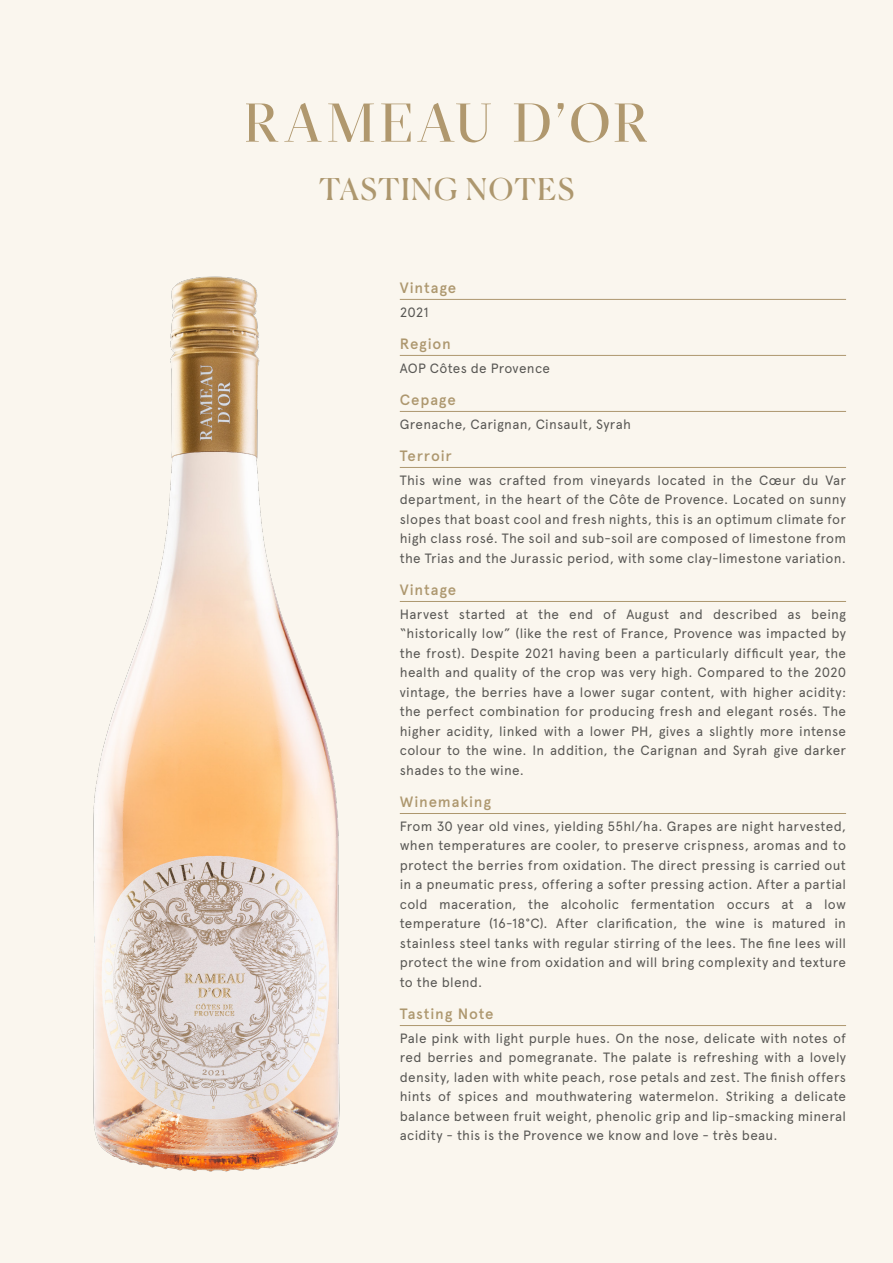
<style>
.page{position:relative;width:893px;height:1263px;background:#faf6ee}
.page>*{position:absolute;margin:0;border:0;box-sizing:border-box;transform-origin:0 0}
.Tastinh_notes_H1{font:30px "Canela";letter-spacing:.055em;color:#ad976e}
.Tasting_Notes_Headin{font:500 15px "Apercu Pro";letter-spacing:.055em;color:#ad976e}
.Tasting_notes_-_body{font:13.5px/19.5px "Apercu";letter-spacing:.02em;color:#585754;text-align:justify}
</style>
<div class="page">
<img style="left:93px;top:276px;width:247px;height:896px">
<hr style="left:400px;top:299px;width:446px;height:1px;background:#ad976e">
<hr style="left:400px;top:355px;width:446px;height:1px;background:#ad976e">
<hr style="left:400px;top:411px;width:446px;height:1px;background:#ad976e">
<hr style="left:400px;top:467px;width:446px;height:1px;background:#ad976e">
<hr style="left:400px;top:601px;width:446px;height:1px;background:#ad976e">
<hr style="left:400px;top:813px;width:446px;height:1px;background:#ad976e">
<hr style="left:400px;top:1025px;width:446px;height:1px;background:#ad976e">
<svg style="left:246px;top:104px;width:32px;height:38px"></svg>
<svg style="left:284px;top:103px;width:38px;height:39px"></svg>
<svg style="left:328px;top:104px;width:46px;height:38px"></svg>
<svg style="left:381px;top:104px;width:30px;height:38px"></svg>
<svg style="left:417px;top:103px;width:74px;height:40px"></svg>
<svg style="left:514px;top:103px;width:36px;height:39px"></svg>
<svg style="left:558px;top:103px;width:6px;height:14px"></svg>
<svg style="left:571px;top:103px;width:37px;height:40px"></svg>
<svg style="left:615px;top:104px;width:32px;height:38px"></svg>
<p class="Tastinh_notes_H1" style="left:319px;top:166px;width:257px">TASTING NOTES</p>
<p class="Tasting_Notes_Headin" style="left:400px;top:276px;width:58px">Vintage</p>
<p class="Tasting_notes_-_body" style="left:400px;top:302px;width:30px">2021</p>
<p class="Tasting_Notes_Headin" style="left:400px;top:332px;width:53px">Region</p>
<p class="Tasting_notes_-_body" style="left:400px;top:358px;width:152px">AOP Côtes de Provence</p>
<p class="Tasting_Notes_Headin" style="left:400px;top:388px;width:57px">Cepage</p>
<p class="Tasting_notes_-_body" style="left:400px;top:414px;width:233px">Grenache, Carignan, Cinsault, Syrah</p>
<p class="Tasting_Notes_Headin" style="left:400px;top:444px;width:53px">Terroir</p>
<p class="Tasting_notes_-_body" style="left:400px;top:470px;width:448px">This wine was crafted from vineyards located in the Cœur du Var department, in the heart of the Côte de Provence. Located on sunny slopes that boast cool and fresh nights, this is an optimum climate for high class rosé. The soil and sub-soil are composed of limestone from the Trias and the Jurassic period, with some clay-limestone variation.</p>
<p class="Tasting_Notes_Headin" style="left:400px;top:578px;width:58px">Vintage</p>
<p class="Tasting_notes_-_body" style="left:400px;top:604px;width:448px">Harvest started at the end of August and described as being “historically low” (like the rest of France, Provence was impacted by the frost). Despite 2021 having been a particularly difficult year, the health and quality of the crop was very high. Compared to the 2020 vintage, the berries have a lower sugar content, with higher acidity: the perfect combination for producing fresh and elegant rosés. The higher acidity, linked with a lower PH, gives a slightly more intense colour to the wine. In addition, the Carignan and Syrah give darker shades to the wine.</p>
<p class="Tasting_Notes_Headin" style="left:400px;top:790px;width:93px">Winemaking</p>
<p class="Tasting_notes_-_body" style="left:400px;top:816px;width:448px">From 30 year old vines, yielding 55hl/ha. Grapes are night harvested, when temperatures are cooler, to preserve crispness, aromas and to protect the berries from oxidation. The direct pressing is carried out in a pneumatic press, offering a softer pressing action. After a partial cold maceration, the alcoholic fermentation occurs at a low temperature (16-18°C). After clarification, the wine is matured in stainless steel tanks with regular stirring of the lees. The fine lees will protect the wine from oxidation and will bring complexity and texture to the blend.</p>
<p class="Tasting_Notes_Headin" style="left:400px;top:1002px;width:95px">Tasting Note</p>
<p class="Tasting_notes_-_body" style="left:400px;top:1028px;width:448px">Pale pink with light purple hues. On the nose, delicate with notes of red berries and pomegranate. The palate is refreshing with a lovely density, laden with white peach, rose petals and zest. The finish offers hints of spices and mouthwatering watermelon. Striking a delicate balance between fruit weight, phenolic grip and lip-smacking mineral acidity - this is the Provence we know and love - très beau.</p>
</div>
